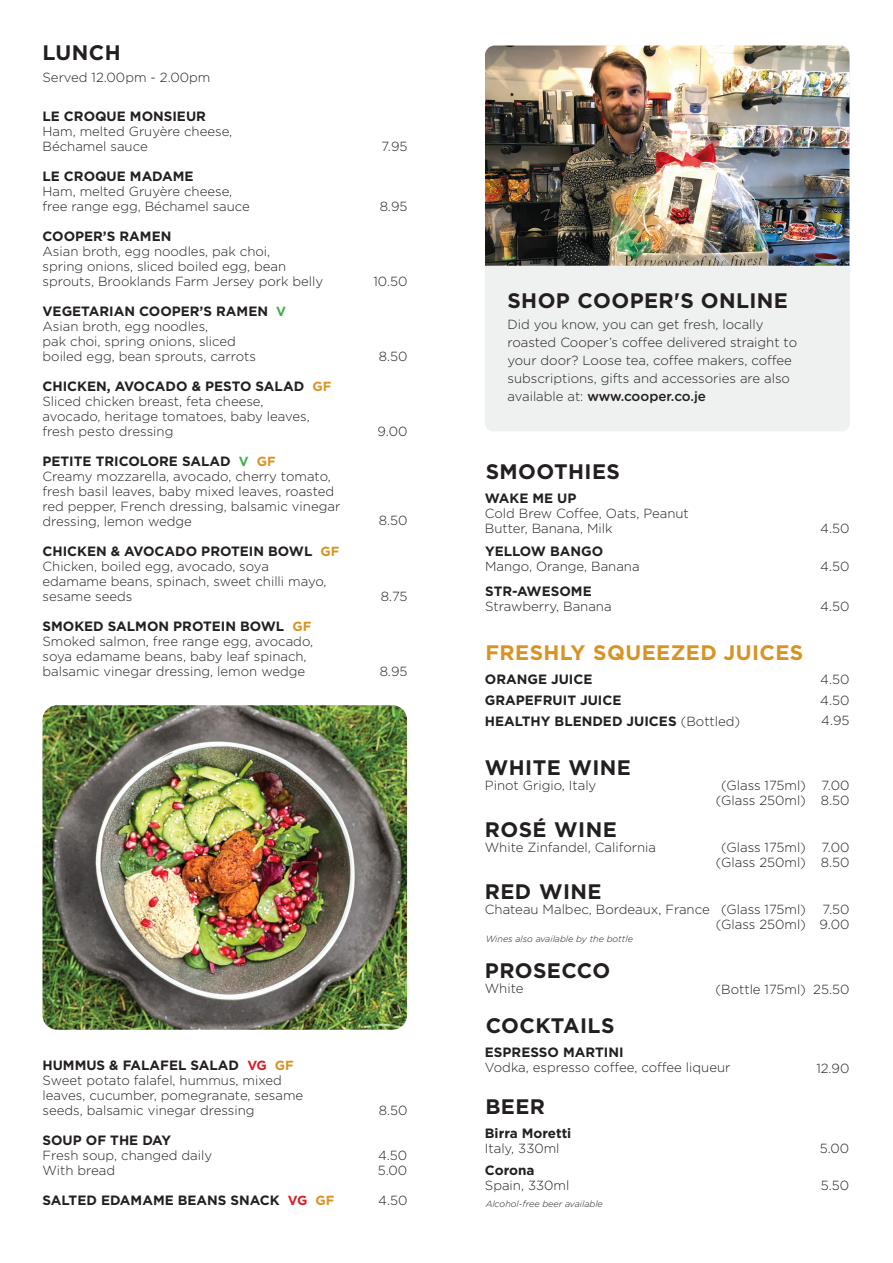
<style>
.page{position:relative;width:893px;height:1263px;background:#fff}
.page>*{position:absolute;margin:0;border:0;box-sizing:border-box;transform-origin:0 0}
.t1{font:700 21px "Gotham";letter-spacing:.02em;color:#231f20}
.t2{font:700 21px "Gotham";letter-spacing:.02em;color:#d79425}
.t3{font:700 13.5px/21px "Gotham";color:#231f20}
.t4{font:500 13.5px "Gotham Rounded";color:#231f20}
.t5{font:300 13.2px/15px "Gotham";color:#231f20}
.t6{font:italic 300 9px "Gotham Rounded";color:#231f20}
.s1{font-size:13.2px;color:#40ae49}
.s2{font-size:13.2px;color:#d79425}
.s3{font-size:13.2px;color:#d1232a}
.s4{font-family:"Gotham";font-weight:300;font-size:13.2px}
.s5{font-weight:300;font-size:13.2px}
</style>
<div class="page">
<div style="left:485px;top:46px;width:365px;height:385px;background:#eff0f0;border-radius:9px"></div>
<img style="left:485px;top:46px;width:364px;height:220px">
<img style="left:43px;top:705px;width:364px;height:325px;border-radius:15px">
<h1 class="t1" style="left:43px;top:44px;width:80px">LUNCH</h1>
<p class="t5" style="left:43px;top:70px;width:169px">Served 12.00pm - 2.00pm</p>
<p class="t3" style="left:43px;top:106px;width:165px">LE CROQUE MONSIEUR</p>
<p class="t5" style="left:43px;top:125px;width:191px">Ham, melted Gruyère cheese,<br>Béchamel sauce</p>
<p class="t3" style="left:43px;top:166px;width:153px">LE CROQUE MADAME</p>
<p class="t5" style="left:43px;top:185px;width:209px">Ham, melted Gruyère cheese, free range egg, Béchamel sauce</p>
<p class="t3" style="left:43px;top:226px;width:130px">COOPER’S RAMEN</p>
<p class="t5" style="left:43px;top:245px;width:282px">Asian broth, egg noodles, pak choi,<br>spring onions, sliced boiled egg, bean sprouts, Brooklands Farm Jersey pork belly</p>
<p class="t3" style="left:43px;top:301px;width:245px">VEGETARIAN COOPER’S RAMEN <span class="s1">V</span></p>
<p class="t5" style="left:43px;top:320px;width:215px">Asian broth, egg noodles,<br>pak choi, spring onions, sliced boiled egg, bean sprouts, carrots</p>
<p class="t3" style="left:43px;top:376px;width:290px">CHICKEN, AVOCADO &amp; PESTO SALAD <span class="s2">GF</span></p>
<p class="t5" style="left:43px;top:395px;width:269px">Sliced chicken breast, feta cheese, avocado, heritage tomatoes, baby leaves, fresh pesto dressing</p>
<p class="t3" style="left:43px;top:451px;width:235px">PETITE TRICOLORE SALAD <span class="s1">V</span> <span class="s2">GF</span></p>
<p class="t5" style="left:43px;top:470px;width:299px">Creamy mozzarella, avocado, cherry tomato, fresh basil leaves, baby mixed leaves, roasted red pepper, French dressing, balsamic vinegar dressing, lemon wedge</p>
<p class="t3" style="left:43px;top:541px;width:298px">CHICKEN &amp; AVOCADO PROTEIN BOWL <span class="s2">GF</span></p>
<p class="t5" style="left:43px;top:560px;width:286px">Chicken, boiled egg, avocado, soya edamame beans, spinach, sweet chilli mayo, sesame seeds</p>
<p class="t3" style="left:43px;top:616px;width:270px">SMOKED SALMON PROTEIN BOWL <span class="s2">GF</span></p>
<p class="t5" style="left:43px;top:635px;width:272px">Smoked salmon, free range egg, avocado, soya edamame beans, baby leaf spinach, balsamic vinegar dressing, lemon wedge</p>
<p class="t5" style="left:382px;top:139px;width:27px">7.95</p>
<p class="t5" style="left:380px;top:199px;width:29px">8.95</p>
<p class="t5" style="left:373px;top:275px;width:35px">10.50</p>
<p class="t5" style="left:379px;top:349px;width:30px">8.50</p>
<p class="t5" style="left:378px;top:425px;width:31px">9.00</p>
<p class="t5" style="left:379px;top:514px;width:30px">8.50</p>
<p class="t5" style="left:381px;top:589px;width:28px">8.75</p>
<p class="t5" style="left:380px;top:665px;width:29px">8.95</p>
<p class="t3" style="left:43px;top:1055px;width:253px">HUMMUS &amp; FALAFEL SALAD <span class="s3">VG</span> <span class="s2">GF</span></p>
<p class="t5" style="left:43px;top:1073px;width:262px">Sweet potato falafel, hummus, mixed leaves, cucumber, pomegranate, sesame seeds, balsamic vinegar dressing</p>
<p class="t3" style="left:43px;top:1130px;width:130px">SOUP OF THE DAY</p>
<p class="t5" style="left:43px;top:1148px;width:171px">Fresh soup, changed daily<br>With bread</p>
<p class="t3" style="left:43px;top:1190px;width:293px">SALTED EDAMAME BEANS SNACK <span class="s3">VG</span> <span class="s2">GF</span></p>
<p class="t5" style="left:379px;top:1104px;width:30px">8.50</p>
<p class="t5" style="left:378px;top:1149px;width:31px">4.50<br>5.00</p>
<p class="t5" style="left:378px;top:1193px;width:31px">4.50</p>
<h1 class="t1" style="left:507px;top:291px;width:282px">SHOP COOPER'S ONLINE</h1>
<p class="t5" style="left:507px;top:316px;width:291px;line-height:18px">Did you know, you can get fresh, locally roasted Cooper’s coffee delivered straight to your door? Loose tea, coffee makers, coffee subscriptions, gifts and accessories are also</p>
<p class="t4" style="left:507px;top:391px;width:200px"><span class="s4">available at:</span> www.cooper.co.je</p>
<h1 class="t1" style="left:486px;top:462px;width:136px">SMOOTHIES</h1>
<p class="t3" style="left:485px;top:488px;width:93px">WAKE ME UP</p>
<p class="t5" style="left:485px;top:506px;width:206px">Cold Brew Coffee, Oats, Peanut<br>Butter, Banana, Milk</p>
<p class="t5" style="left:820px;top:521px;width:31px">4.50</p>
<p class="t3" style="left:485px;top:542px;width:120px">YELLOW BANGO</p>
<p class="t5" style="left:485px;top:560px;width:156px">Mango, Orange, Banana</p>
<p class="t5" style="left:820px;top:560px;width:31px">4.50</p>
<p class="t3" style="left:485px;top:581px;width:108px">STR-AWESOME</p>
<p class="t5" style="left:485px;top:599px;width:128px">Strawberry, Banana</p>
<p class="t5" style="left:820px;top:599px;width:31px">4.50</p>
<h1 class="t2" style="left:485px;top:643px;width:320px">FRESHLY SQUEEZED JUICES</h1>
<p class="t3" style="left:485px;top:669px;width:257px">ORANGE JUICE<br>GRAPEFRUIT JUICE<br>HEALTHY BLENDED JUICES <span class="s5">(Bottled)</span></p>
<p class="t5" style="left:820px;top:669px;width:31px;line-height:20.7px;text-align:justify">4.50<br>4.50<br>4.95</p>
<h1 class="t1" style="left:485px;top:758px;width:148px">WHITE WINE</h1>
<p class="t5" style="left:485px;top:779px;width:113px">Pinot Grigio, Italy</p>
<p class="t5" style="left:716px;top:779px;width:92px;text-align:center">(Glass 175ml) (Glass 250ml)</p>
<p class="t5" style="left:821px;top:779px;width:30px">7.00<br>8.50</p>
<h1 class="t1" style="left:485px;top:820px;width:133px">ROSÉ WINE</h1>
<p class="t5" style="left:485px;top:840px;width:173px">White Zinfandel, California</p>
<p class="t5" style="left:716px;top:840px;width:92px;text-align:center">(Glass 175ml) (Glass 250ml)</p>
<p class="t5" style="left:821px;top:840px;width:30px">7.00<br>8.50</p>
<h1 class="t1" style="left:485px;top:882px;width:118px">RED WINE</h1>
<p class="t5" style="left:485px;top:903px;width:323px;text-align:right">Chateau Malbec, Bordeaux, France (Glass 175ml) (Glass 250ml)</p>
<p class="t5" style="left:820px;top:902px;width:31px">7.50<br>9.00</p>
<p class="t6" style="left:486px;top:935px;width:149px">Wines also available by the bottle</p>
<h1 class="t1" style="left:485px;top:961px;width:127px">PROSECCO</h1>
<p class="t5" style="left:485px;top:982px;width:40px">White</p>
<p class="t5" style="left:813px;top:982px;width:38px">25.50</p>
<p class="t5" style="left:715px;top:982px;width:92px">(Bottle 175ml)</p>
<h1 class="t1" style="left:486px;top:1016px;width:130px">COCKTAILS</h1>
<p class="t3" style="left:485px;top:1042px;width:140px">ESPRESSO MARTINI</p>
<p class="t5" style="left:485px;top:1060px;width:247px">Vodka, espresso coffee, coffee liqueur</p>
<p class="t5" style="left:816px;top:1061px;width:35px">12.90</p>
<h1 class="t1" style="left:485px;top:1097px;width:61px">BEER</h1>
<p class="t3" style="left:485px;top:1123px;width:88px">Birra Moretti</p>
<p class="t5" style="left:485px;top:1141px;width:76px">Italy, 330ml</p>
<p class="t5" style="left:820px;top:1141px;width:31px">5.00</p>
<p class="t3" style="left:485px;top:1160px;width:51px">Corona</p>
<p class="t5" style="left:485px;top:1178px;width:86px">Spain, 330ml</p>
<p class="t5" style="left:821px;top:1178px;width:30px">5.50</p>
<p class="t6" style="left:486px;top:1200px;width:119px">Alcohol-free beer available</p>
</div>
